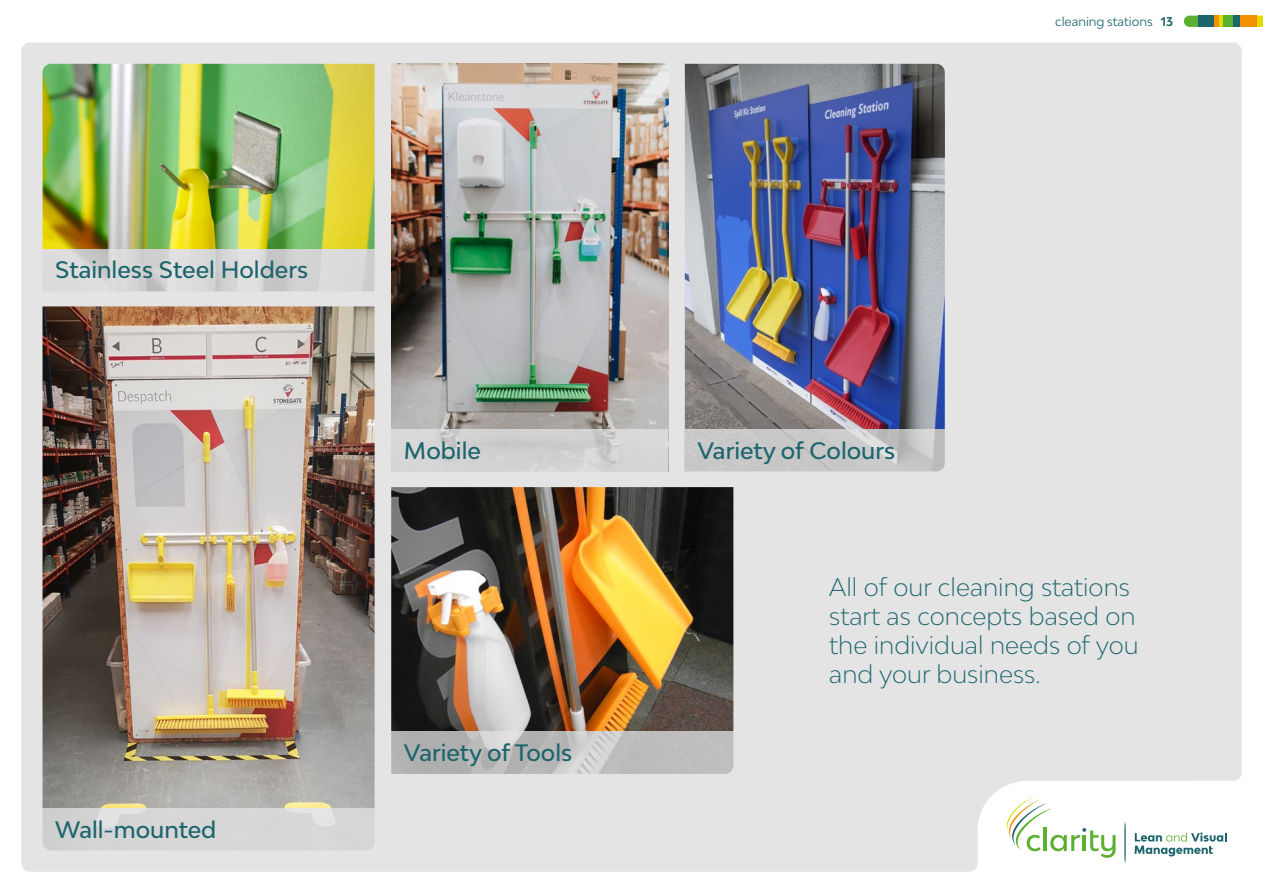
<style>
.page{position:relative;width:1263px;height:893px;background:#fff}
.page>*{position:absolute;margin:0;border:0;box-sizing:border-box;transform-origin:0 0}
.t1{font:300 24px/28.8px "Bw Modelica";color:#1d656c}
.t2{font:500 22.5px "Bw Modelica";color:#1d656c}
.t3{font:12px "Bw Modelica";color:#1d656c}
.s1{font-weight:700}
</style>
<div class="page">
<div style="left:21px;top:43px;width:1221px;height:829px;background:#e4e4e5"></div>
<div style="left:1221px;top:16px;width:13px;height:11px;background:#5bb031"></div>
<div style="left:1184px;top:16px;width:25px;height:11px;background:#5bb031;border-radius:6px"></div>
<svg style="left:1257px;top:16px;width:6px;height:11px"></svg>
<hr style="left:1219px;top:16px;width:4px;height:11px;background:#dedc00">
<div style="left:1232px;top:16px;width:10px;height:11px;background:#1d656c"></div>
<div style="left:1198px;top:16px;width:17px;height:11px;background:#1d656c"></div>
<div style="left:1240px;top:16px;width:17px;height:11px;background:#f39000"></div>
<div style="left:1214px;top:16px;width:5px;height:11px;background:#f39000"></div>
<svg style="left:1134px;top:832px;width:92px;height:24px"></svg>
<svg style="left:1006px;top:797px;width:109px;height:61px"></svg>
<svg style="left:1124px;top:821px;width:2px;height:43px"></svg>
<img style="left:43px;top:64px;width:332px;height:185px">
<img style="left:391px;top:487px;width:342px;height:244px">
<img style="left:391px;top:64px;width:277px;height:365px">
<img style="left:685px;top:64px;width:260px;height:365px">
<img style="left:43px;top:306px;width:332px;height:502px">
<svg style="left:43px;top:249px;width:332px;height:42px;background:#d6d6d7"></svg>
<div style="left:391px;top:429px;width:277px;height:42px;background:#d3d3d4"></div>
<div style="left:43px;top:808px;width:332px;height:42px;background:#d7d7d8"></div>
<svg style="left:391px;top:731px;width:342px;height:43px;background:#bcbcbd"></svg>
<svg style="left:685px;top:429px;width:260px;height:42px;background:#c7c7c8"></svg>
<p class="t2" style="left:55px;top:255px;width:254px">Stainless Steel Holders</p>
<p class="t2" style="left:404px;top:436px;width:79px">Mobile</p>
<p class="t2" style="left:55px;top:815px;width:163px">Wall-mounted</p>
<p class="t2" style="left:404px;top:738px;width:170px">Variety of Tools</p>
<p class="t3" style="left:1055px;top:13px;width:119px">cleaning stations <span class="s1">13</span></p>
<p class="t2" style="left:698px;top:436px;width:199px">Variety of Colours</p>
<p class="t1" style="left:829px;top:572px;width:311px">All of our cleaning stations start as concepts based on the individual needs of you and your business.</p>
</div>
